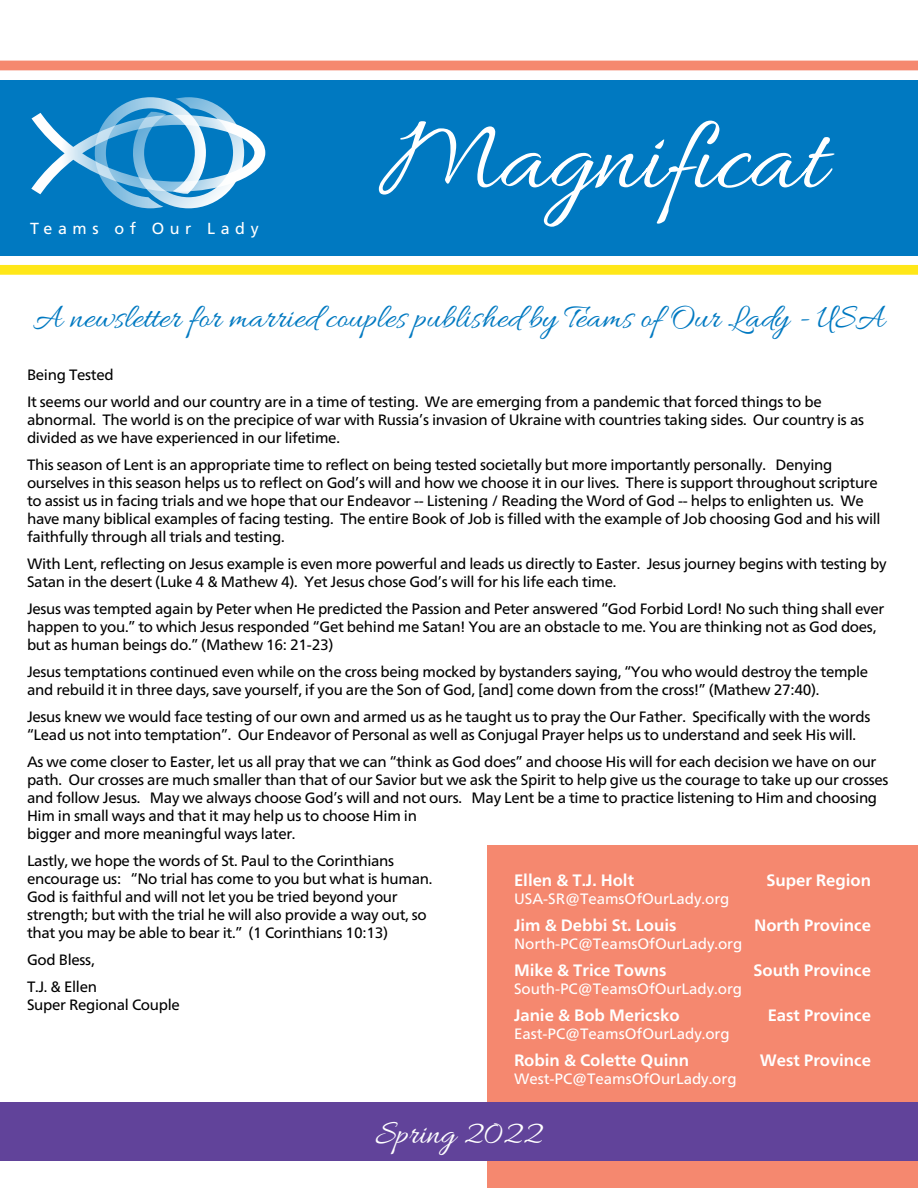
<style>
.page{position:relative;width:918px;height:1188px;background:#fff}
.page>*{position:absolute;margin:0;border:0;box-sizing:border-box;transform-origin:0 0}
.t1{font:34.5px "Allura";color:#0079c1}
.t2{font:34.5px "Allura";color:#fff}
.t3{font:700 16.5px "Frutiger Neue LT";color:#fff}
.t4{font:16.05px "Frutiger";letter-spacing:.35em;color:#fff}
.t5{font:15px/18px "Frutiger Neue LT";letter-spacing:-.02em;color:#000}
.t6{font:15px "Frutiger Neue LT";color:#fff}
</style>
<div class="page">
<div style="left:487px;top:846px;width:431px;height:342px;background:#f5886f"></div>
<div style="left:0;top:80px;width:918px;height:175px;background:#0079c1"></div>
<div style="left:0;top:1103px;width:918px;height:58px;background:#61439a"></div>
<div style="left:0;top:61px;width:918px;height:9px;background:#f5886f"></div>
<div style="left:0;top:265px;width:918px;height:10px;background:#ffe718"></div>
<svg style="left:31px;top:97px;width:234px;height:111px"></svg>
<svg style="left:379px;top:121px;width:456px;height:106px"></svg>
<p class="t4" style="left:30px;top:219px;width:230px">Teams of Our Lady</p>
<h1 class="t1" style="left:33px;top:299px;width:853px">A newsletter for married couples published by Teams of Our Lady - USA</h1>
<p class="t5" style="left:27px;top:361px;width:796px;line-height:27px">Being Tested<br>It seems our world and our country are in a time of testing. We are emerging from a pandemic that forced things to be</p>
<p class="t5" style="left:27px;top:411px;width:839px">abnormal. The world is on the precipice of war with Russia’s invasion of Ukraine with countries taking sides. Our country is as divided as we have experienced in our lifetime.</p>
<p class="t5" style="left:27px;top:456px;width:855px">This season of Lent is an appropriate time to reflect on being tested societally but more importantly personally. Denying ourselves in this season helps us to reflect on God’s will and how we choose it in our lives. There is support throughout scripture to assist us in facing trials and we hope that our Endeavor -- Listening / Reading the Word of God -- helps to enlighten us. We have many biblical examples of facing testing. The entire Book of Job is filled with the example of Job choosing God and his will faithfully through all trials and testing.</p>
<p class="t5" style="left:27px;top:555px;width:861px">With Lent, reflecting on Jesus example is even more powerful and leads us directly to Easter. Jesus journey begins with testing by<br>Satan in the desert (Luke 4 &amp; Mathew 4). Yet Jesus chose God’s will for his life each time.</p>
<p class="t5" style="left:27px;top:600px;width:859px">Jesus was tempted again by Peter when He predicted the Passion and Peter answered “God Forbid Lord! No such thing shall ever happen to you.” to which Jesus responded “Get behind me Satan! You are an obstacle to me. You are thinking not as God does, but as human beings do.” (Mathew 16: 21-23)</p>
<p class="t5" style="left:27px;top:663px;width:843px">Jesus temptations continued even while on the cross being mocked by bystanders saying, “You who would destroy the temple and rebuild it in three days, save yourself, if you are the Son of God, [and] come down from the cross!” (Mathew 27:40).</p>
<p class="t5" style="left:27px;top:708px;width:845px">Jesus knew we would face testing of our own and armed us as he taught us to pray the Our Father. Specifically with the words “Lead us not into temptation”. Our Endeavor of Personal as well as Conjugal Prayer helps us to understand and seek His will.</p>
<p class="t5" style="left:27px;top:753px;width:863px">As we come closer to Easter, let us all pray that we can “think as God does” and choose His will for each decision we have on our path. Our crosses are much smaller than that of our Savior but we ask the Spirit to help give us the courage to take up our crosses and follow Jesus. May we always choose God’s will and not ours. May Lent be a time to practice listening to Him and choosing Him in small ways and that it may help us to choose Him in<br>bigger and more meaningful ways later.</p>
<p class="t5" style="left:27px;top:852px;width:407px">Lastly, we hope the words of St. Paul to the Corinthians encourage us: “No trial has come to you but what is human.<br>God is faithful and will not let you be tried beyond your strength; but with the trial he will also provide a way out, so that you may be able to bear it.” (1 Corinthians 10:13)</p>
<p class="t5" style="left:27px;top:946px;width:72px;line-height:27px">God Bless,<br>T.J. &amp; Ellen</p>
<p class="t5" style="left:27px;top:996px;width:154px">Super Regional Couple</p>
<p class="t3" style="left:514px;top:871px;width:122px">Ellen &amp; T.J. Holt</p>
<p class="t3" style="left:766px;top:871px;width:106px">Super Region</p>
<p class="t6" style="left:514px;top:890px;width:217px">USA-SR@TeamsOfOurLady.org</p>
<p class="t3" style="left:514px;top:916px;width:164px">Jim &amp; Debbi St. Louis</p>
<p class="t3" style="left:754px;top:916px;width:118px">North Province</p>
<p class="t6" style="left:514px;top:935px;width:230px">North-PC@TeamsOfOurLady.org</p>
<p class="t3" style="left:514px;top:961px;width:154px">Mike &amp; Trice Towns</p>
<p class="t3" style="left:754px;top:961px;width:119px">South Province</p>
<p class="t6" style="left:514px;top:980px;width:230px">South-PC@TeamsOfOurLady.org</p>
<p class="t3" style="left:514px;top:1006px;width:167px">Janie &amp; Bob Mericsko</p>
<p class="t3" style="left:768px;top:1006px;width:105px">East Province</p>
<p class="t6" style="left:514px;top:1025px;width:217px">East-PC@TeamsOfOurLady.org</p>
<p class="t3" style="left:514px;top:1051px;width:177px">Robin &amp; Colette Quinn</p>
<p class="t3" style="left:760px;top:1051px;width:113px">West Province</p>
<p class="t6" style="left:514px;top:1070px;width:224px">West-PC@TeamsOfOurLady.org</p>
<h1 class="t2" style="left:375px;top:1114px;width:169px">Spring 2022</h1>
</div>
